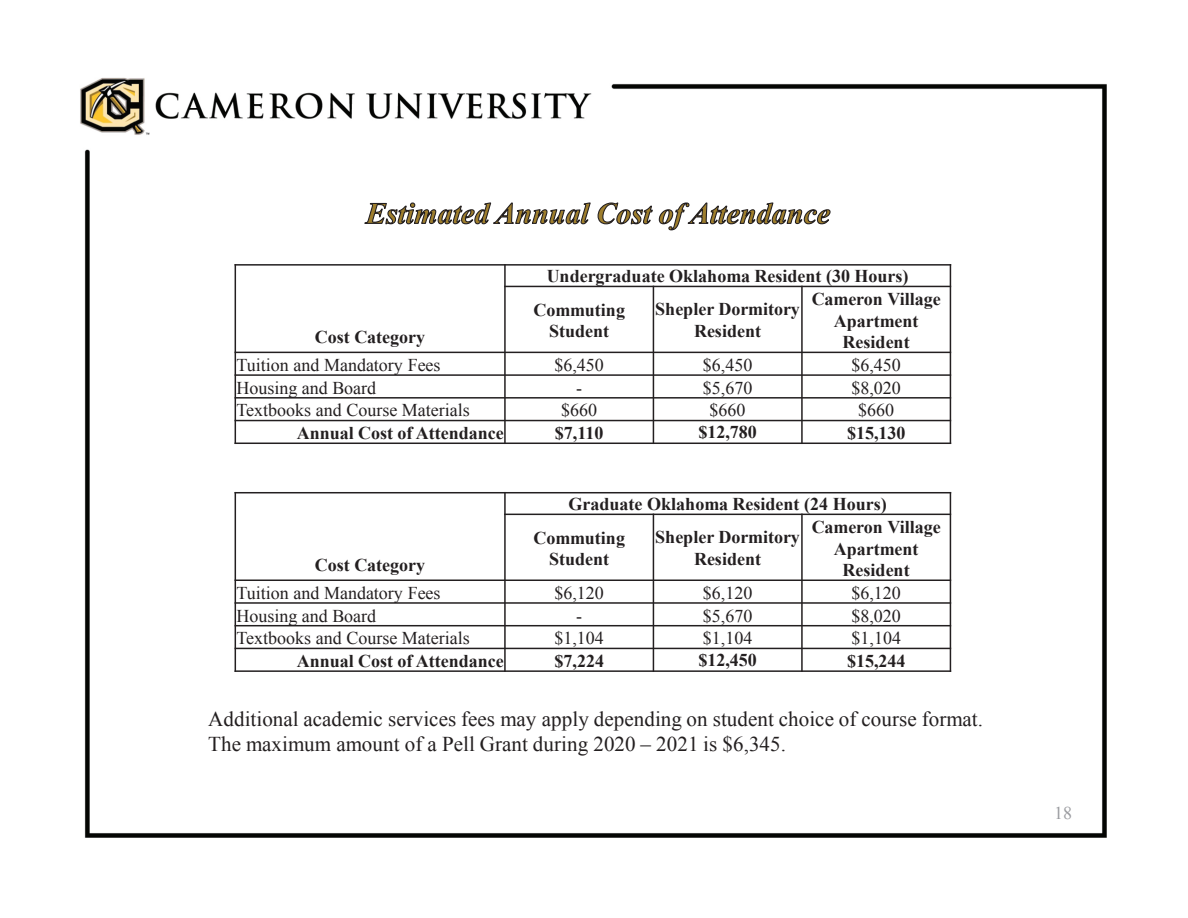
<style>
.page{position:relative;width:1188px;height:918px;background:#fff}
.page>*{position:absolute;margin:0;border:0;box-sizing:border-box;transform-origin:0 0}
.t1{font:21px/25.2px "Times New Roman";letter-spacing:.005em;color:#231f20}
.t2{font:700 18px/21.6px "Times New Roman";color:#231f20;text-align:center}
.t3{font:18px "Times New Roman";color:#231f20}
.t4{font:18px "Times New Roman";color:#9b9ca0}
</style>
<div class="page">
<img style="left:80px;top:78px;width:1026px;height:760px">
<svg style="left:363px;top:202px;width:468px;height:29px"></svg>
<hr style="left:504px;top:264px;width:2px;height:180px;background:#231f20">
<hr style="left:653px;top:286px;width:1px;height:158px;background:#231f20">
<hr style="left:801px;top:286px;width:2px;height:158px;background:#231f20">
<hr style="left:504px;top:286px;width:447px;height:1px;background:#231f20">
<hr style="left:235px;top:352px;width:716px;height:1px;background:#231f20">
<hr style="left:235px;top:374px;width:716px;height:2px;background:#231f20">
<hr style="left:235px;top:397px;width:716px;height:2px;background:#231f20">
<hr style="left:235px;top:420px;width:716px;height:1px;background:#231f20">
<hr style="left:235px;top:264px;width:1px;height:180px;background:#231f20">
<hr style="left:950px;top:264px;width:1px;height:180px;background:#231f20">
<hr style="left:235px;top:264px;width:716px;height:2px;background:#231f20">
<hr style="left:235px;top:443px;width:716px;height:1px;background:#231f20">
<hr style="left:504px;top:492px;width:2px;height:180px;background:#231f20">
<hr style="left:653px;top:514px;width:1px;height:158px;background:#231f20">
<hr style="left:801px;top:514px;width:2px;height:158px;background:#231f20">
<hr style="left:504px;top:514px;width:447px;height:1px;background:#231f20">
<hr style="left:235px;top:580px;width:716px;height:1px;background:#231f20">
<hr style="left:235px;top:602px;width:716px;height:2px;background:#231f20">
<hr style="left:235px;top:625px;width:716px;height:1px;background:#231f20">
<hr style="left:235px;top:648px;width:716px;height:1px;background:#231f20">
<hr style="left:235px;top:492px;width:1px;height:180px;background:#231f20">
<hr style="left:950px;top:492px;width:1px;height:180px;background:#231f20">
<hr style="left:235px;top:492px;width:716px;height:1px;background:#231f20">
<hr style="left:235px;top:670px;width:716px;height:2px;background:#231f20">
<p class="t2" style="left:315px;top:326px;width:112px">Cost Category</p>
<p class="t2" style="left:547px;top:265px;width:363px">Undergraduate Oklahoma Resident (30 Hours)</p>
<p class="t2" style="left:533px;top:299px;width:93px">Commuting<br>Student</p>
<p class="t2" style="left:655px;top:298px;width:146px">Shepler Dormitory<br>Resident</p>
<p class="t2" style="left:812px;top:288px;width:131px">Cameron Village<br>Apartment<br>Resident</p>
<p class="t3" style="left:236px;top:353px;width:206px">Tuition and Mandatory Fees</p>
<p class="t3" style="left:554px;top:353px;width:51px">$6,450</p>
<p class="t3" style="left:703px;top:353px;width:51px">$6,450</p>
<p class="t3" style="left:851px;top:353px;width:51px">$6,450</p>
<p class="t3" style="left:236px;top:376px;width:141px">Housing and Board</p>
<p class="t3" style="left:576px;top:376px;width:7px">-</p>
<p class="t3" style="left:703px;top:376px;width:51px">$5,670</p>
<p class="t3" style="left:851px;top:376px;width:51px">$8,020</p>
<p class="t3" style="left:236px;top:398px;width:235px">Textbooks and Course Materials</p>
<p class="t3" style="left:561px;top:398px;width:37px">$660</p>
<p class="t3" style="left:710px;top:398px;width:37px">$660</p>
<p class="t3" style="left:858px;top:398px;width:37px">$660</p>
<p class="t2" style="left:297px;top:422px;width:209px">Annual Cost of Attendance</p>
<p class="t2" style="left:555px;top:422px;width:50px">$7,110</p>
<p class="t2" style="left:698px;top:421px;width:60px">$12,780</p>
<p class="t2" style="left:847px;top:422px;width:60px">$15,130</p>
<p class="t2" style="left:315px;top:553px;width:112px">Cost Category</p>
<p class="t2" style="left:569px;top:493px;width:320px">Graduate Oklahoma Resident (24 Hours)</p>
<p class="t2" style="left:533px;top:526px;width:93px">Commuting<br>Student</p>
<p class="t2" style="left:655px;top:526px;width:146px">Shepler Dormitory<br>Resident</p>
<p class="t2" style="left:812px;top:516px;width:131px">Cameron Village<br>Apartment<br>Resident</p>
<p class="t3" style="left:236px;top:581px;width:206px">Tuition and Mandatory Fees</p>
<p class="t3" style="left:554px;top:581px;width:51px">$6,120</p>
<p class="t3" style="left:703px;top:581px;width:51px">$6,120</p>
<p class="t3" style="left:851px;top:581px;width:51px">$6,120</p>
<p class="t3" style="left:236px;top:603px;width:141px">Housing and Board</p>
<p class="t3" style="left:576px;top:603px;width:7px">-</p>
<p class="t3" style="left:703px;top:603px;width:51px">$5,670</p>
<p class="t3" style="left:851px;top:603px;width:51px">$8,020</p>
<p class="t3" style="left:236px;top:626px;width:235px">Textbooks and Course Materials</p>
<p class="t3" style="left:554px;top:626px;width:51px">$1,104</p>
<p class="t3" style="left:703px;top:626px;width:51px">$1,104</p>
<p class="t3" style="left:852px;top:626px;width:51px">$1,104</p>
<p class="t2" style="left:297px;top:650px;width:209px">Annual Cost of Attendance</p>
<p class="t2" style="left:555px;top:650px;width:51px">$7,224</p>
<p class="t2" style="left:698px;top:649px;width:60px">$12,450</p>
<p class="t2" style="left:847px;top:650px;width:60px">$15,244</p>
<p class="t1" style="left:208px;top:706px;width:776px">Additional academic services fees may apply depending on student choice of course format.<br>The maximum amount of a Pell Grant during 2020 – 2021 is $6,345.</p>
<p class="t4" style="left:1054px;top:801px;width:19px">18</p>
</div>
